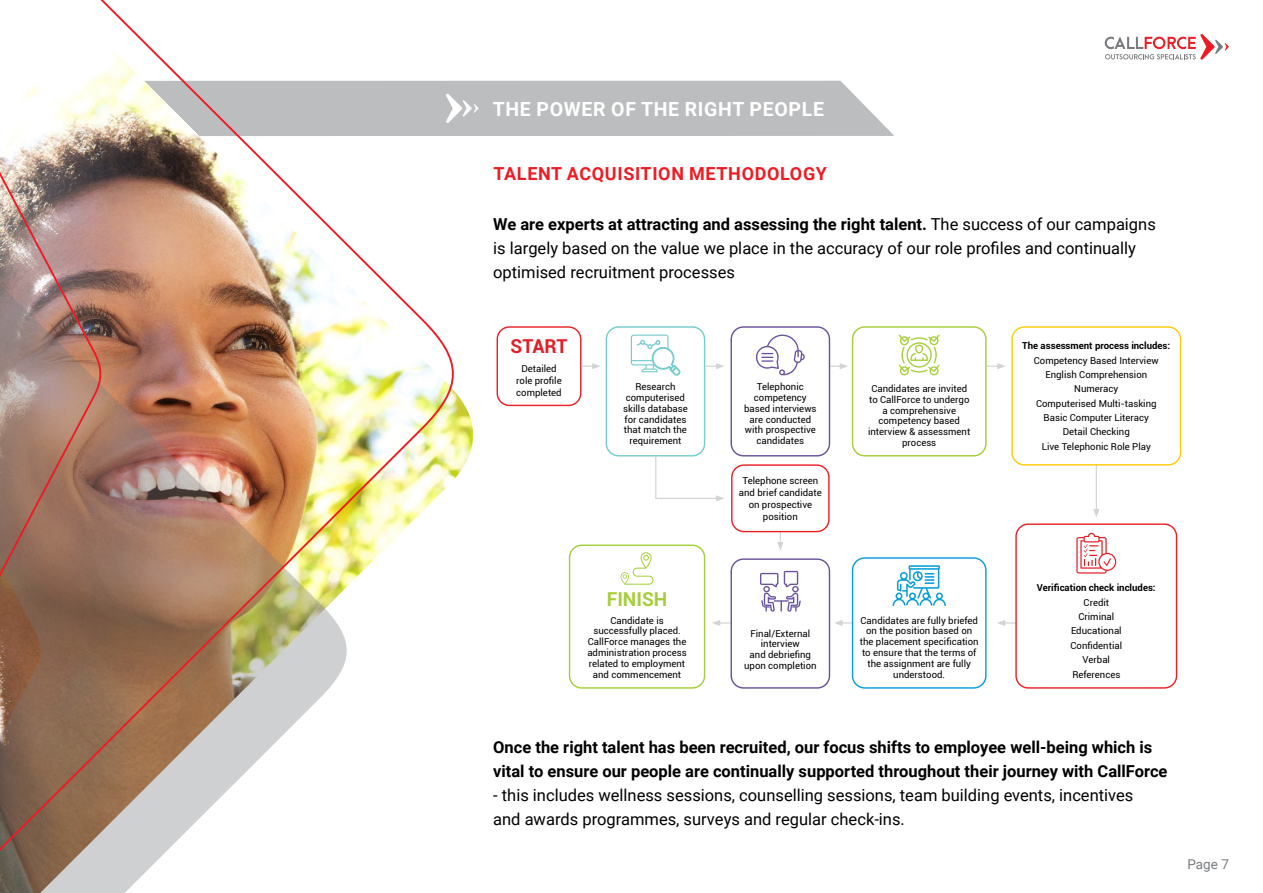
<style>
.page{position:relative;width:1263px;height:893px;background:#fff}
.page>*{position:absolute;margin:0;border:0;box-sizing:border-box;transform-origin:0 0}
.t1{font:700 19.5px "Roboto";letter-spacing:.035em;color:#fff}
.t2{font:700 19.2px "Roboto";color:#a5ce39}
.t3{font:700 19.2px "Roboto";letter-spacing:-.01em;color:#e21f26}
.t4{font:700 18px "Roboto";letter-spacing:.035em;color:#ed1c24}
.t5{font:16.5px/24px "Roboto";color:#000}
.t6{font:700 16.5px/24px "Roboto";color:#000}
.t7{font:13.5px "Roboto";color:#787a7d}
.t8{font:9.6px/10.8px "Roboto";color:#000;text-align:center}
.t9{font:700 9.6px "Roboto";color:#000}
.s1{font-weight:700}
</style>
<div class="page">
<svg style="left:1104px;top:34px;width:125px;height:26px"></svg>
<svg style="left:987px;top:363px;width:18px;height:6px"></svg>
<svg style="left:997px;top:620px;width:18px;height:6px"></svg>
<hr style="left:1096px;top:465px;width:1px;height:46px;background:#d1d3d4">
<svg style="left:1093px;top:509px;width:6px;height:8px"></svg>
<svg style="left:496px;top:326px;width:125px;height:131px"></svg>
<div style="left:606px;top:326px;width:99px;height:130px;border:1px solid #77ccce;border-radius:12px"></div>
<div style="left:852px;top:326px;width:134px;height:130px;border:1px solid #a5ce39;border-radius:12px"></div>
<div style="left:852px;top:557px;width:134px;height:132px;border:1px solid #089dd9;border-radius:12px"></div>
<div style="left:569px;top:545px;width:136px;height:144px;border:1px solid #a5ce39;border-radius:12px"></div>
<div style="left:1011px;top:326px;width:170px;height:140px;border:1px solid #ffcc06;border-radius:12px"></div>
<div style="left:1015px;top:523px;width:162px;height:166px;border:1px solid #ec2127;border-radius:12px"></div>
<svg style="left:892px;top:565px;width:54px;height:41px"></svg>
<svg style="left:581px;top:363px;width:19px;height:6px"></svg>
<svg style="left:1076px;top:533px;width:40px;height:41px"></svg>
<svg style="left:899px;top:334px;width:41px;height:41px"></svg>
<svg style="left:621px;top:326px;width:232px;height:363px"></svg>
<div style="left:466px;top:81px;width:428px;height:55px;background:#bbbdbe"></div>
<img style="left:0;top:0;width:466px;height:893px">
<h1 class="t1" style="left:493px;top:95px;width:333px">THE POWER OF THE RIGHT PEOPLE</h1>
<h3 class="t4" style="left:493px;top:161px;width:335px">TALENT ACQUISITION METHODOLOGY</h3>
<h3 class="t5" style="left:493px;top:211px;width:664px"><span class="s1">We are experts at attracting and assessing the right talent.</span> The success of our campaigns is largely based on the value we place in the accuracy of our role profiles and continually optimised recruitment processes</h3>
<h2 class="t3" style="left:511px;top:333px;width:58px">START</h2>
<p class="t8" style="left:516px;top:362px;width:47px;line-height:12px">Detailed role profile completed</p>
<p class="t8" style="left:623px;top:381px;width:66px">Research computerised skills database for candidates that match the requirement</p>
<p class="t8" style="left:744px;top:381px;width:74px">Telephonic competency based interviews are conducted with prospective candidates</p>
<p class="t8" style="left:868px;top:383px;width:104px">Candidates are invited to CallForce to undergo a comprehensive competency based interview &amp; assessment process</p>
<p class="t8" style="left:739px;top:474px;width:84px;line-height:12px">Telephone screen and brief candidate on prospective position</p>
<h2 class="t2" style="left:607px;top:585px;width:62px">FINISH</h2>
<p class="t8" style="left:587px;top:614px;width:101px">Candidate is successfully placed.<br>CallForce manages the administration process related to employment and commencement</p>
<p class="t8" style="left:744px;top:627px;width:74px">Final/External interview<br>and debriefing upon completion</p>
<p class="t8" style="left:860px;top:614px;width:120px">Candidates are fully briefed on the position based on the placement specification to ensure that the terms of the assignment are fully understood.</p>
<p class="t9" style="left:1022px;top:339px;width:149px">The assessment process includes:</p>
<p class="t8" style="left:1034px;top:353px;width:126px;line-height:14.4px">Competency Based Interview<br>English Comprehension<br>Numeracy<br>Computerised Multi-tasking<br>Basic Computer Literacy<br>Detail Checking<br>Live Telephonic Role Play</p>
<p class="t9" style="left:1037px;top:581px;width:120px">Verification check includes:</p>
<p class="t8" style="left:1070px;top:595px;width:53px;line-height:14.4px">Credit<br>Criminal<br>Educational<br>Confidential<br>Verbal<br>References</p>
<h3 class="t6" style="left:493px;top:734px;width:676px">Once the right talent has been recruited, our focus shifts to employee well-being which is vital to ensure our people are continually supported throughout their journey with CallForce</h3>
<h3 class="t5" style="left:493px;top:782px;width:642px">- this includes wellness sessions, counselling sessions, team building events, incentives and awards programmes, surveys and regular check-ins.</h3>
<h3 class="t7" style="left:1187px;top:855px;width:43px">Page 7</h3>
</div>
